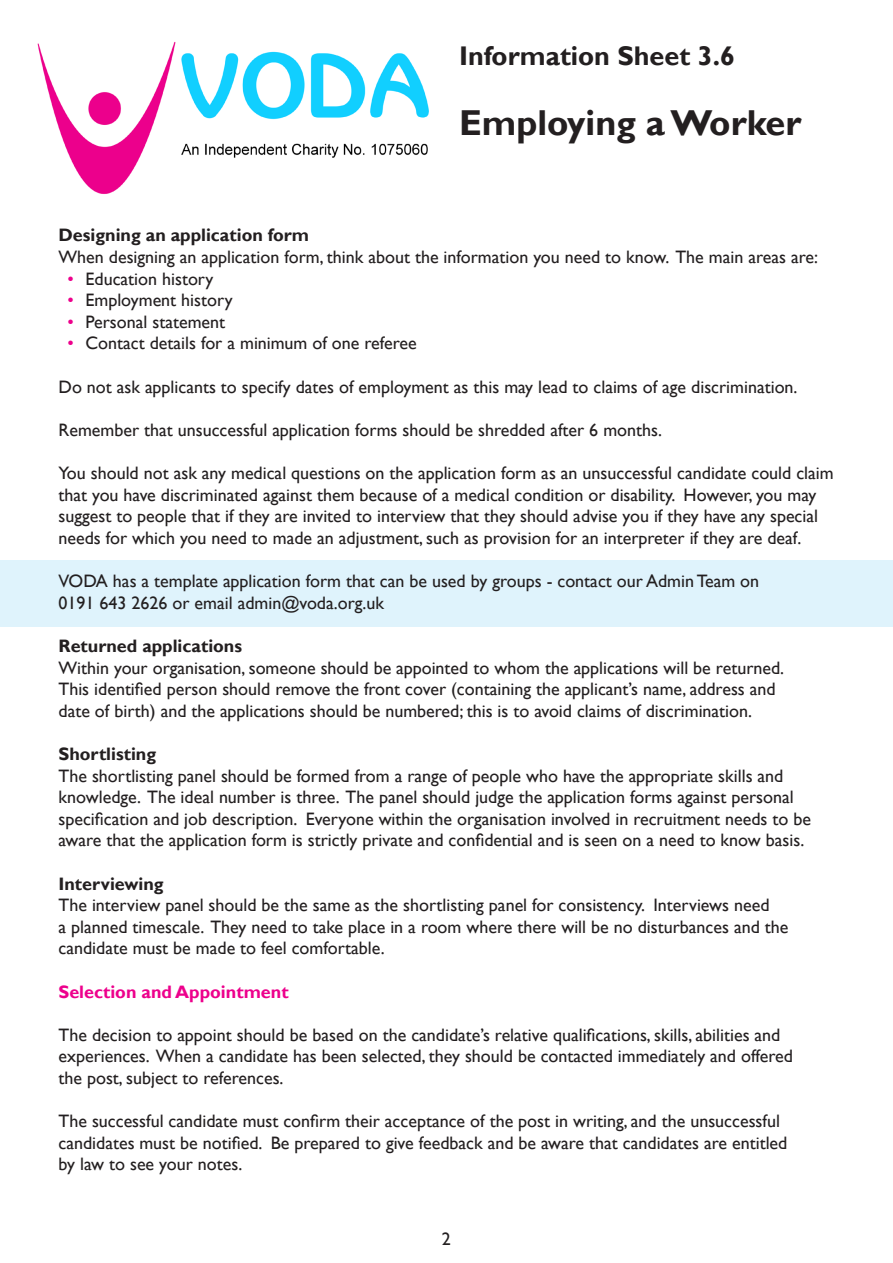
<style>
.page{position:relative;width:893px;height:1263px;background:#fff}
.page>*{position:absolute;margin:0;border:0;box-sizing:border-box;transform-origin:0 0}
.t1{font:700 36px "Gill Sans";color:#231f20}
.t2{font:700 27px "Gill Sans";color:#231f20}
.t3{font:18px/21.6px "Gill Sans";color:#231f20}
.t4{font:700 18px "Gill Sans";color:#231f20}
.t5{font:700 18px "Gill Sans";color:#ed008c}
.s1{color:#ed008c}
</style>
<div class="page">
<div style="left:0;top:560px;width:893px;height:66px;background:#dff3fc"></div>
<img style="left:37px;top:41px;width:392px;height:153px">
<p class="t2" style="left:459px;top:39px;width:277px">Information Sheet 3.6</p>
<p class="t1" style="left:459px;top:101px;width:344px">Employing a Worker</p>
<p class="t4" style="left:58px;top:225px;width:252px">Designing an application form</p>
<p class="t3" style="left:58px;top:246px;width:761px">When designing an application form, think about the information you need to know. The main areas are:</p>
<p class="t3" style="left:68px;top:268px;width:147px"><span class="s1">•</span> Education history</p>
<p class="t3" style="left:68px;top:290px;width:167px"><span class="s1">•</span> Employment history</p>
<p class="t3" style="left:68px;top:311px;width:159px"><span class="s1">•</span> Personal statement</p>
<p class="t3" style="left:68px;top:333px;width:351px"><span class="s1">•</span> Contact details for a minimum of one referee</p>
<p class="t3" style="left:58px;top:376px;width:740px">Do not ask applicants to specify dates of employment as this may lead to claims of age discrimination.</p>
<p class="t3" style="left:58px;top:419px;width:605px">Remember that unsuccessful application forms should be shredded after 6 months.</p>
<p class="t3" style="left:58px;top:462px;width:777px">You should not ask any medical questions on the application form as an unsuccessful candidate could claim that you have discriminated against them because of a medical condition or disability. However, you may suggest to people that if they are invited to interview that they should advise you if they have any special needs for which you need to made an adjustment, such as provision for an interpreter if they are deaf.</p>
<p class="t3" style="left:58px;top:570px;width:702px">VODA has a template application form that can be used by groups - contact our Admin Team on<br>0191 643 2626 or email admin@voda.org.uk</p>
<p class="t4" style="left:58px;top:635px;width:185px">Returned applications</p>
<p class="t3" style="left:58px;top:657px;width:727px">Within your organisation, someone should be appointed to whom the applications will be returned.<br>This identified person should remove the front cover (containing the applicant’s name, address and date of birth) and the applications should be numbered; this is to avoid claims of discrimination.</p>
<p class="t4" style="left:58px;top:743px;width:99px">Shortlisting</p>
<p class="t3" style="left:58px;top:765px;width:754px">The shortlisting panel should be formed from a range of people who have the appropriate skills and knowledge. The ideal number is three. The panel should judge the application forms against personal specification and job description. Everyone within the organisation involved in recruitment needs to be aware that the application form is strictly private and confidential and is seen on a need to know basis.</p>
<p class="t4" style="left:58px;top:873px;width:107px">Interviewing</p>
<p class="t3" style="left:58px;top:894px;width:731px">The interview panel should be the same as the shortlisting panel for consistency. Interviews need<br>a planned timescale. They need to take place in a room where there will be no disturbances and the candidate must be made to feel comfortable.</p>
<p class="t5" style="left:58px;top:981px;width:232px">Selection and Appointment</p>
<p class="t3" style="left:58px;top:1024px;width:736px">The decision to appoint should be based on the candidate’s relative qualifications, skills, abilities and experiences. When a candidate has been selected, they should be contacted immediately and offered the post, subject to references.</p>
<p class="t3" style="left:58px;top:1110px;width:730px">The successful candidate must confirm their acceptance of the post in writing, and the unsuccessful candidates must be notified. Be prepared to give feedback and be aware that candidates are entitled by law to see your notes.</p>
<p class="t3" style="left:442px;top:1228px;width:10px">2</p>
</div>
